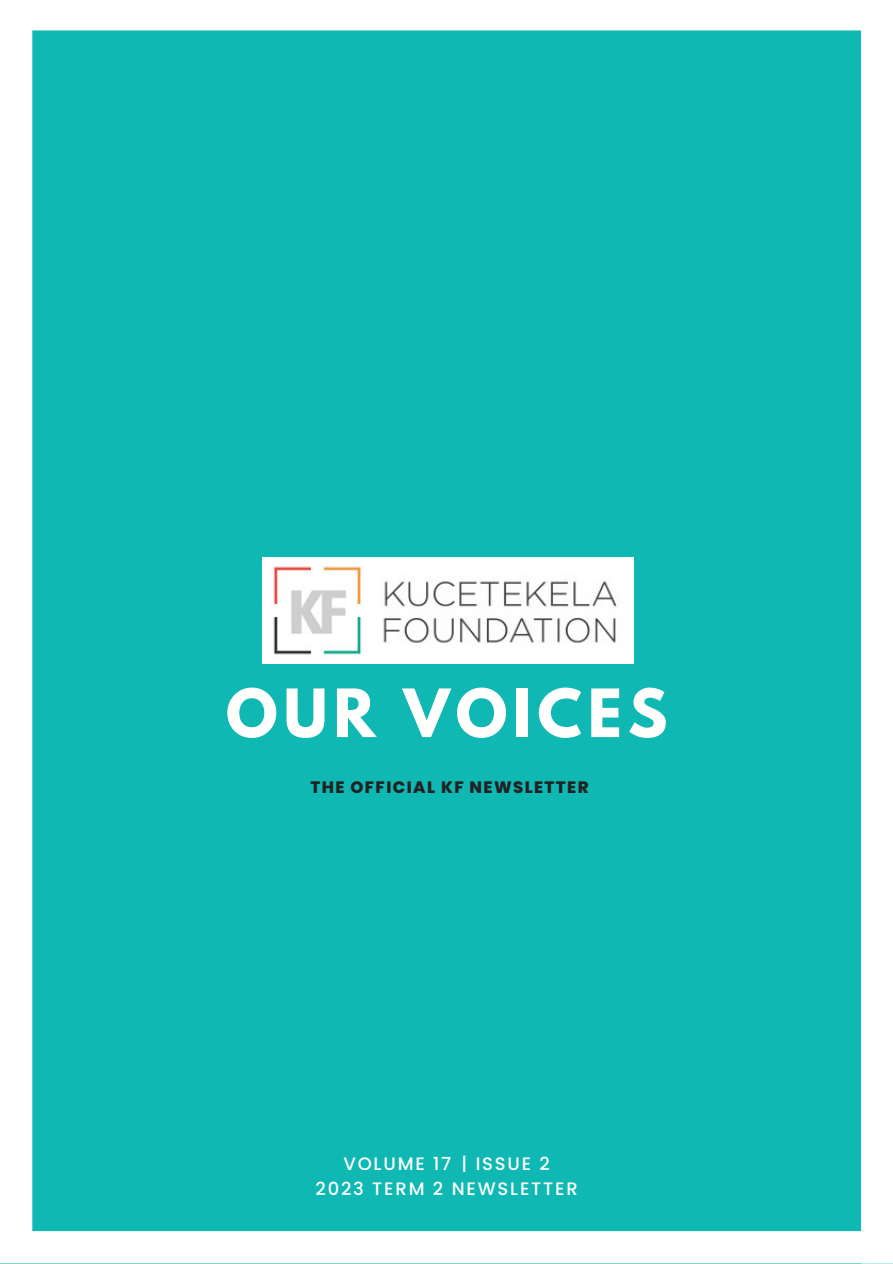
<style>
.page{position:relative;width:893px;height:1264px;background:#fff}
.page>*{position:absolute;margin:0;border:0;box-sizing:border-box;transform-origin:0 0}
.t1{font:700 58.95px "League Spartan";letter-spacing:.1em;color:#fffffd}
.t2{font:500 18px/24.8px "Poppins";letter-spacing:.1em;color:#fff;text-align:center}
.t3{font:800 16.5px "Poppins";letter-spacing:.085em;color:#222}
</style>
<div class="page">
<div style="left:32px;top:30px;width:829px;height:1202px;background:#0fb8b3"></div>
<svg style="left:861px;top:31px;width:1px;height:1200px"></svg>
<h1 class="t1" style="left:226px;top:684px;width:443px">OUR VOICES</h1>
<p class="t3" style="left:310px;top:776px;width:280px">THE OFFICIAL KF NEWSLETTER</p>
<p class="t2" style="left:315px;top:1151px;width:264px">VOLUME 17 | ISSUE 2<br>2023 TERM 2 NEWSLETTER</p>
</div>
